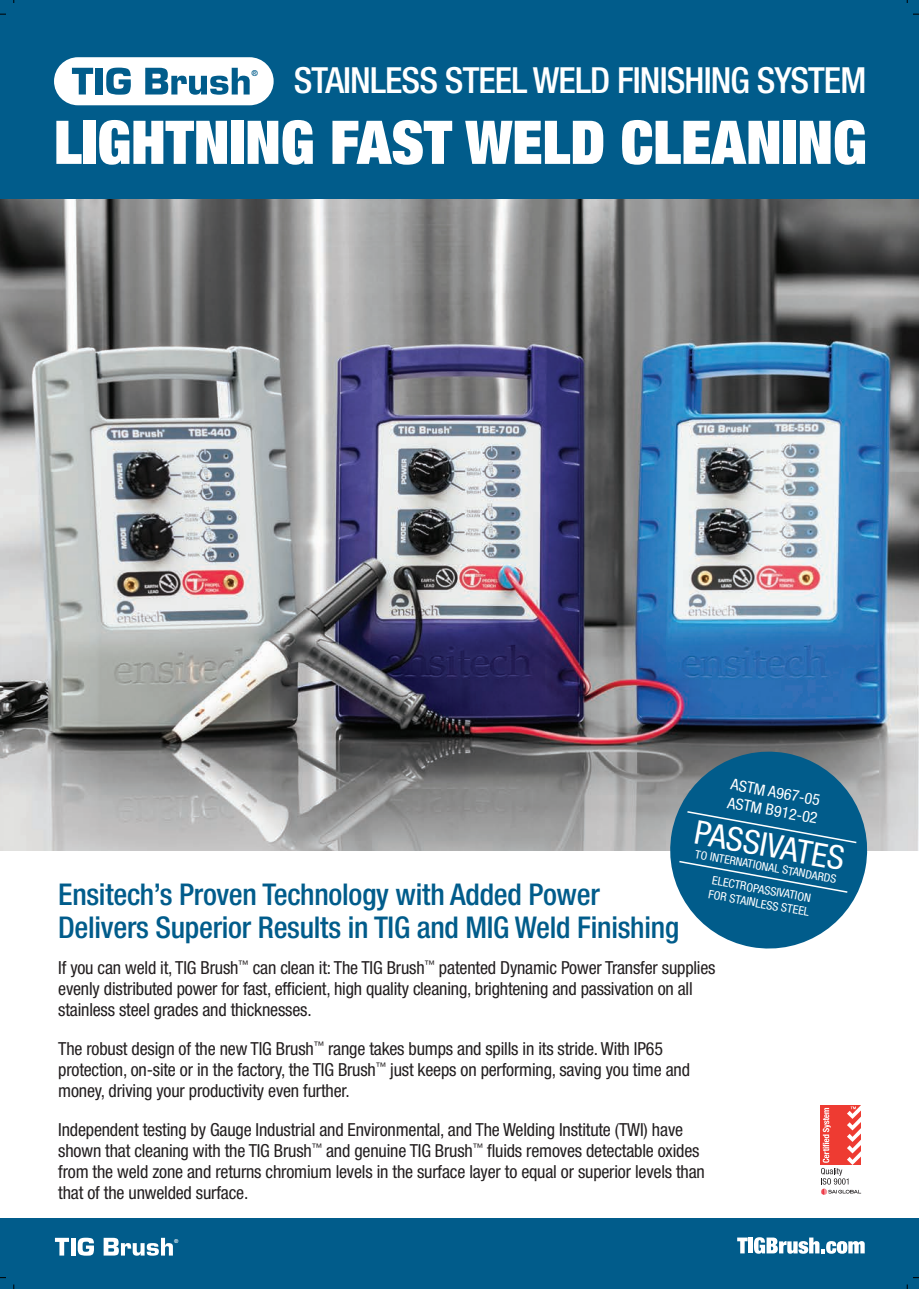
<style>
.page{position:relative;width:919px;height:1289px;background:#fff}
.page>*{position:absolute;margin:0;border:0;box-sizing:border-box;transform-origin:0 0}
.t1{font:900 expanded 60.3px "Helvetica Neue";color:#fff}
.t2{font:500 condensed 36px "Helvetica Neue";letter-spacing:-.025em;color:#fff}
.t3{font:condensed 33px "Helvetica Neue";color:#fff;scale:1.04 1}
.t4{font:500 condensed 30px/33px "Helvetica Neue";letter-spacing:-.01em;color:#015c8b}
.t5{font:condensed 18px/21px "Helvetica Neue";letter-spacing:-.01em;color:#231f20}
.t6{font:condensed 15.45px/18.6px "Helvetica Neue";color:#fff;scale:1.04 1}
.t7{font:condensed 11.7px/14.1px "Helvetica Neue";color:#fff;scale:1.04 1}
.t8{font:condensed 11.55px "Helvetica Neue";color:#fff;scale:1.04 1}
.t9{font:500 condensed 8.25px "Helvetica Neue";color:#015c8b}
.t10{font:500 condensed 5.4px "Helvetica Neue";color:#fff}
</style>
<div class="page">
<img style="left:0;top:199px;width:918px;height:652px">
<svg style="left:662px;top:743px;width:213px;height:206px;background:#3d7b9b"></svg>
<div style="left:0;top:0;width:918px;height:199px;background:#015c8b"></div>
<div style="left:0;top:1218px;width:918px;height:70px;background:#015c8b"></div>
<svg style="left:737px;top:1237px;width:10px;height:16px"></svg>
<hr style="left:748px;top:1237px;width:4px;height:16px;background:#fff">
<svg style="left:753px;top:1237px;width:111px;height:16px"></svg>
<svg style="left:55px;top:1237px;width:14px;height:18px"></svg>
<hr style="left:71px;top:1237px;width:4px;height:18px;background:#fff">
<svg style="left:78px;top:1237px;width:16px;height:18px"></svg>
<svg style="left:104px;top:1237px;width:69px;height:18px"></svg>
<div style="left:54px;top:57px;width:219px;height:48px;background:#fff;border-radius:24px"></div>
<svg style="left:72px;top:68px;width:21px;height:26px"></svg>
<div style="left:96px;top:68px;width:7px;height:26px;background:#015c8b"></div>
<svg style="left:106px;top:68px;width:25px;height:27px"></svg>
<svg style="left:145px;top:68px;width:105px;height:27px"></svg>
<div style="left:820px;top:1104px;width:41px;height:60px;background:#ee3b32"></div>
<svg style="left:821px;top:1104px;width:40px;height:90px"></svg>
<p class="t9" style="left:251px;top:68px;width:8px">®</p>
<h2 class="t2" style="left:294px;top:59px;width:574px">STAINLESS STEEL WELD FINISHING SYSTEM</h2>
<h1 class="t1" style="left:54px;top:104px;width:814px">LIGHTNING FAST WELD CLEANING</h1>
<p class="t6" style="left:732px;top:774px;width:89px;rotate:10deg">ASTM A967-05<br>ASTM B912-02</p>
<h3 class="t3" style="left:698px;top:813px;width:148px;rotate:10deg">PASSIVATES</h3>
<p class="t8" style="left:696px;top:847px;width:139px;rotate:10deg">TO INTERNATIONAL STANDARDS</p>
<p class="t7" style="left:712px;top:873px;width:100px;rotate:10deg">ELECTROPASSIVATION<br>FOR STAINLESS STEEL</p>
<h3 class="t4" style="left:58px;top:877px;width:622px">Ensitech’s Proven Technology with Added Power<br>Delivers Superior Results in TIG and MIG Weld Finishing</h3>
<p class="t5" style="left:58px;top:956px;width:658px">If you can weld it, TIG Brush<sup>™</sup> can clean it: The TIG Brush<sup>™</sup> patented Dynamic Power Transfer supplies evenly distributed power for fast, efficient, high quality cleaning, brightening and passivation on all stainless steel grades and thicknesses.</p>
<p class="t5" style="left:58px;top:1037px;width:633px">The robust design of the new TIG Brush<sup>™</sup> range takes bumps and spills in its stride. With IP65 protection, on-site or in the factory, the TIG Brush<sup>™</sup> just keeps on performing, saving you time and money, driving your productivity even further.</p>
<p class="t5" style="left:58px;top:1118px;width:648px">Independent testing by Gauge Industrial and Environmental, and The Welding Institute (TWI) have shown that cleaning with the TIG Brush<sup>™</sup> and genuine TIG Brush<sup>™</sup> fluids removes detectable oxides from the weld zone and returns chromium levels in the surface layer to equal or superior levels than that of the unwelded surface.</p>
<p class="t10" style="left:174px;top:1237px;width:6px">®</p>
</div>
